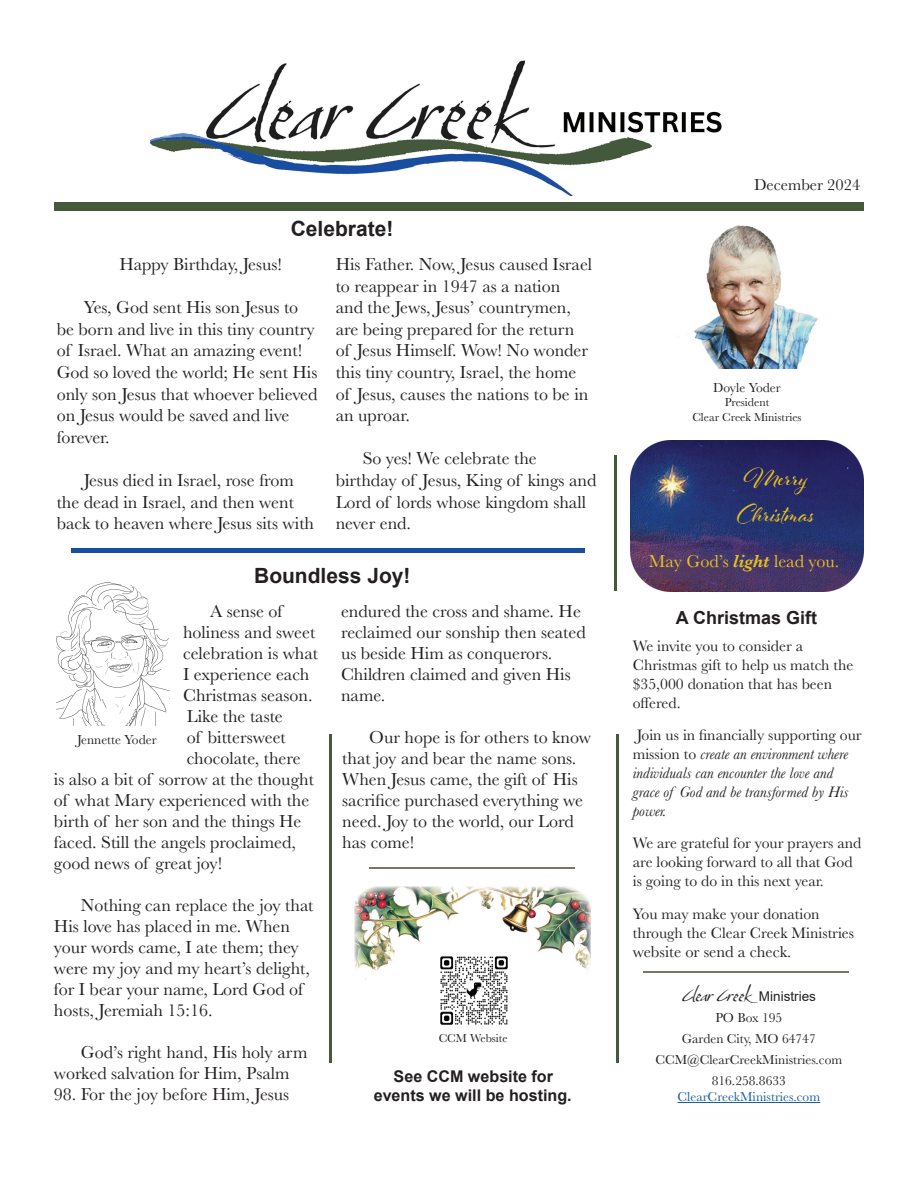
<style>
.page{position:relative;width:918px;height:1188px;background:#fff}
.page>*{position:absolute;margin:0;border:0;box-sizing:border-box;transform-origin:0 0}
.t1{font:27px/36px "Al Fresco";color:#e8c31d}
.t2{font:700 21px "Arial";color:#231f20}
.t3{font:18px/21.6px "Baskerville";color:#231f20}
.t4{font:18px "Baskerville";color:#e8c31d}
.t5{font:18px "So Lovely";color:#231f20}
.t6{font:700 18px "Arial";color:#231f20}
.t7{font:16.5px "Baskerville";color:#231f20}
.t8{font:700 16.2px/19.4px "Arial";color:#231f20;text-align:center}
.t9{font:15.75px/18.9px "Baskerville";color:#231f20}
.t10{font:italic 15.75px/18.9px "Baskerville";color:#231f20}
.t11{font:13.5px/21px "Baskerville";color:#231f20;text-align:center}
.t12{font:13.5px "Baskerville";color:#175d9e}
.t13{font:12px/14.4px "Baskerville";color:#231f20;text-align:center}
.s1{font-weight:600;font-style:italic}
.s2{font-style:normal}
.s3{font-family:"Arial";font-size:13.5px}
</style>
<div class="page">
<img style="left:630px;top:440px;width:234px;height:152px">
<img style="left:150px;top:60px;width:572px;height:136px">
<img style="left:691px;top:225px;width:127px;height:144px">
<div style="left:54px;top:202px;width:810px;height:8px;background:#46593a"></div>
<div style="left:71px;top:548px;width:513px;height:5px;background:#184ea1"></div>
<hr style="left:644px;top:972px;width:205px;height:1px;background:#7c7465">
<hr style="left:678px;top:1102px;width:142px;height:1px;background:#175d9e">
<hr style="left:614px;top:455px;width:2px;height:136px;background:#46593a">
<hr style="left:616px;top:734px;width:3px;height:329px;background:#46593a">
<img style="left:57px;top:582px;width:112px;height:143px">
<hr style="left:370px;top:867px;width:205px;height:2px;background:#7c7465">
<hr style="left:329px;top:734px;width:3px;height:329px;background:#46593a">
<img style="left:354px;top:887px;width:237px;height:93px">
<img style="left:433px;top:950px;width:82px;height:75px">
<p class="t2" style="left:291px;top:214px;width:104px">Celebrate!</p>
<p class="t3" style="left:119px;top:254px;width:164px">Happy Birthday, Jesus!</p>
<p class="t3" style="left:57px;top:297px;width:262px;text-indent:27px">Yes, God sent His son Jesus to be born and live in this tiny country of Israel. What an amazing event!<br>God so loved the world; He sent His only son Jesus that whoever believed on Jesus would be saved and live forever.</p>
<p class="t3" style="left:57px;top:470px;width:259px;text-indent:27px">Jesus died in Israel, rose from the dead in Israel, and then went back to heaven where Jesus sits with</p>
<p class="t3" style="left:336px;top:254px;width:258px">His Father. Now, Jesus caused Israel to reappear in 1947 as a nation and the Jews, Jesus’ countrymen, are being prepared for the return of Jesus Himself. Wow! No wonder this tiny country, Israel, the home of Jesus, causes the nations to be in an uproar.</p>
<p class="t3" style="left:336px;top:448px;width:262px;text-indent:27px">So yes! We celebrate the birthday of Jesus, King of kings and<br>Lord of lords whose kingdom shall never end.</p>
<p class="t2" style="left:254px;top:561px;width:158px">Boundless Joy!</p>
<p class="t3" style="left:341px;top:601px;width:246px;line-height:21px">endured the cross and shame. He reclaimed our sonship then seated us beside Him as conquerors.<br>Children claimed and given His name.</p>
<p class="t3" style="left:342px;top:727px;width:250px;line-height:21px;text-indent:27px">Our hope is for others to know that joy and bear the name sons.<br>When Jesus came, the gift of His sacrifice purchased everything we need. Joy to the world, our Lord has come!</p>
<p class="t3" style="left:210px;top:601px;width:74px">A sense of</p>
<p class="t3" style="left:183px;top:622px;width:134px">holiness and sweet</p>
<p class="t3" style="left:183px;top:643px;width:136px">celebration is what</p>
<p class="t3" style="left:183px;top:664px;width:128px">I experience each</p>
<p class="t3" style="left:183px;top:685px;width:131px">Christmas season.</p>
<p class="t3" style="left:187px;top:706px;width:98px">Like the taste</p>
<p class="t3" style="left:187px;top:727px;width:100px">of bittersweet</p>
<p class="t3" style="left:187px;top:748px;width:115px">chocolate, there</p>
<p class="t3" style="left:54px;top:769px;width:261px">is also a bit of sorrow at the thought</p>
<p class="t3" style="left:54px;top:790px;width:257px">of what Mary experienced with the</p>
<p class="t3" style="left:54px;top:811px;width:249px">birth of her son and the things He</p>
<p class="t3" style="left:54px;top:832px;width:243px">faced. Still the angels proclaimed,</p>
<p class="t3" style="left:54px;top:853px;width:170px">good news of great joy!</p>
<p class="t3" style="left:54px;top:895px;width:261px;line-height:21px;text-indent:27px">Nothing can replace the joy that<br>His love has placed in me. When your words came, I ate them; they were my joy and my heart’s delight, for I bear your name, Lord God of hosts, Jeremiah 15:16.</p>
<p class="t3" style="left:54px;top:1042px;width:255px;line-height:21px;text-indent:27px">God’s right hand, His holy arm worked salvation for Him, Psalm</p>
<p class="t3" style="left:54px;top:1084px;width:237px">98. For the joy before Him, Jesus</p>
<p class="t11" style="left:77px;top:730px;width:81px">Jennette Yoder</p>
<p class="t13" style="left:439px;top:1031px;width:71px">CCM Website</p>
<p class="t8" style="left:374px;top:1067px;width:200px">See CCM website for events we will be hosting.</p>
<p class="t7" style="left:754px;top:174px;width:108px">December 2024</p>
<p class="t11" style="left:713px;top:377px;width:69px">Doyle Yoder</p>
<p class="t13" style="left:692px;top:395px;width:111px">President<br>Clear Creek Ministries</p>
<h1 class="t1" style="left:737px;top:457px;width:79px">Merry<br>Christmas</h1>
<p class="t4" style="left:649px;top:550px;width:192px">May God’s <span class="s1">light</span> lead you.</p>
<p class="t6" style="left:676px;top:605px;width:143px">A Christmas Gift</p>
<p class="t9" style="left:633px;top:637px;width:222px">We invite you to consider a<br>Christmas gift to help us match the $35,000 donation that has been offered.</p>
<p class="t10" style="left:633px;top:726px;width:230px"><span class="s2">Join us in financially supporting our mission to</span> create an environment where individuals can encounter the love and grace of God and be transformed by His power.</p>
<p class="t9" style="left:633px;top:834px;width:230px">We are grateful for your prayers and are looking forward to all that God is going to do in this next year.</p>
<p class="t9" style="left:633px;top:904px;width:223px">You may make your donation through the Clear Creek Ministries</p>
<p class="t7" style="left:633px;top:941px;width:160px">website or send a check.</p>
<p class="t5" style="left:682px;top:984px;width:136px">Clear Creek <span class="s3">Ministries</span></p>
<p class="t11" style="left:655px;top:1007px;width:188px">PO Box 195<br>Garden City, MO 64747<br>CCM@ClearCreekMinistries.com<br>816.258.8633</p>
<p class="t12" style="left:678px;top:1088px;width:144px">ClearCreekMinistries.com</p>
</div>
